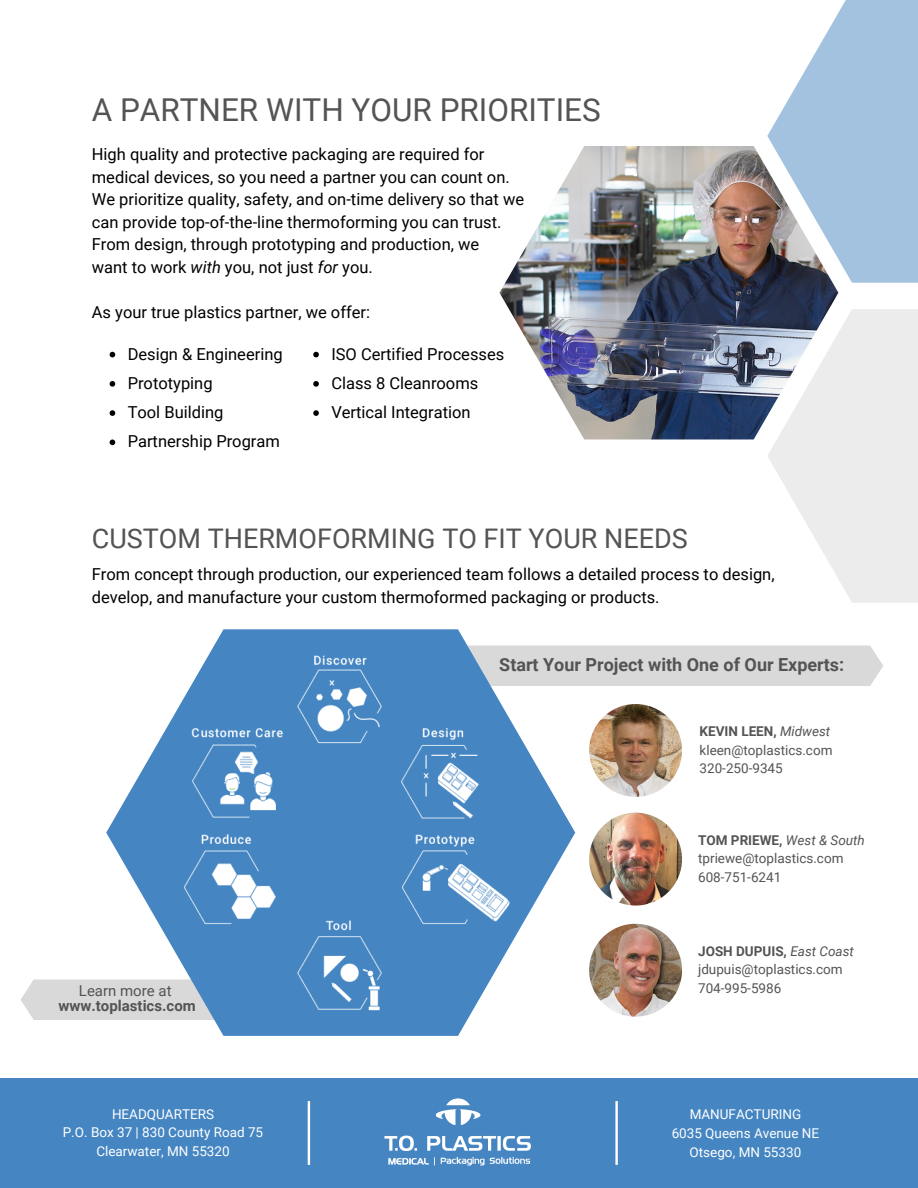
<style>
.page{position:relative;width:918px;height:1188px;background:#fff}
.page>*{position:absolute;margin:0;border:0;box-sizing:border-box;transform-origin:0 0}
.t1{font:31.5px "Roboto";color:#545454}
.t2{font:27px "Roboto";color:#545454}
.t3{font:700 18px "Roboto";color:#545454}
.t4{font:16.5px/22.5px "Roboto";color:#000}
.t5{font:700 15px "Roboto";color:#545454}
.t6{font:15px "Roboto";color:#545454}
.t7{font:13.5px/18.6px "Roboto";color:#545454}
.t8{font:13.5px/18.6px "Roboto";color:#fff;text-align:center}
.s1{font-style:italic}
.s2{font-weight:700}
</style>
<div class="page">
<img style="left:500px;top:146px;width:338px;height:293px">
<svg style="left:767px;top:309px;width:151px;height:294px;fill:#ececec"></svg>
<svg style="left:767px;top:0;width:151px;height:283px"></svg>
<svg style="left:21px;top:979px;width:85px;height:41px;background:#dcdcdc"></svg>
<div style="left:575px;top:646px;width:308px;height:40px;background:#d9d9d9"></div>
<div style="left:0;top:1078px;width:918px;height:110px;background:#4485c2"></div>
<img style="left:384px;top:1098px;width:147px;height:68px">
<svg style="left:615px;top:1101px;width:3px;height:64px"></svg>
<svg style="left:308px;top:1101px;width:2px;height:64px"></svg>
<svg style="left:110px;top:352px;width:5px;height:5px"></svg>
<svg style="left:110px;top:381px;width:5px;height:6px"></svg>
<svg style="left:110px;top:410px;width:5px;height:6px"></svg>
<svg style="left:110px;top:440px;width:5px;height:5px"></svg>
<svg style="left:313px;top:352px;width:6px;height:5px"></svg>
<svg style="left:313px;top:381px;width:6px;height:6px"></svg>
<svg style="left:313px;top:410px;width:6px;height:6px"></svg>
<svg style="left:106px;top:629px;width:469px;height:407px"></svg>
<img style="left:163px;top:643px;width:367px;height:384px">
<div style="left:285px;top:808px;width:113px;height:98px;background:#4485c2"></div>
<img style="left:589px;top:704px;width:93px;height:93px;border-radius:50%">
<img style="left:589px;top:813px;width:93px;height:93px;border-radius:50%">
<img style="left:589px;top:924px;width:93px;height:93px;border-radius:50%">
<h1 class="t1" style="left:92px;top:92px;width:511px">A PARTNER WITH YOUR PRIORITIES</h1>
<p class="t4" style="left:92px;top:143px;width:434px">High quality and protective packaging are required for medical devices, so you need a partner you can count on.<br>We prioritize quality, safety, and on-time delivery so that we can provide top-of-the-line thermoforming you can trust.<br>From design, through prototyping and production, we<br>want to work <span class="s1">with</span> you, not just <span class="s1">for</span> you.</p>
<p class="t4" style="left:92px;top:301px;width:280px">As your true plastics partner, we offer:</p>
<p class="t4" style="left:128px;top:339px;width:157px;line-height:29.2px">Design &amp; Engineering<br>Prototyping<br>Tool Building<br>Partnership Program</p>
<p class="t4" style="left:331px;top:339px;width:174px;line-height:29.2px">ISO Certified Processes<br>Class 8 Cleanrooms<br>Vertical Integration</p>
<h2 class="t2" style="left:92px;top:523px;width:597px">CUSTOM THERMOFORMING TO FIT YOUR NEEDS</h2>
<p class="t4" style="left:92px;top:563px;width:684px">From concept through production, our experienced team follows a detailed process to design, develop, and manufacture your custom thermoformed packaging or products.</p>
<p class="t3" style="left:499px;top:655px;width:346px">Start Your Project with One of Our Experts:</p>
<p class="t7" style="left:700px;top:722px;width:134px"><span class="s2">KEVIN LEEN,</span> <span class="s1">Midwest </span>kleen@toplastics.com<br>320-250-9345</p>
<p class="t6" style="left:79px;top:982px;width:94px">Learn more at</p>
<p class="t5" style="left:58px;top:997px;width:139px">www.toplastics.com</p>
<p class="t7" style="left:698px;top:831px;width:168px"><span class="s2">TOM PRIEWE,</span> <span class="s1">West &amp; South </span>tpriewe@toplastics.com<br>608-751-6241</p>
<p class="t7" style="left:698px;top:942px;width:157px"><span class="s2">JOSH DUPUIS,</span> <span class="s1">East Coast </span>jdupuis@toplastics.com<br>704-995-5986</p>
<p class="t8" style="left:63px;top:1105px;width:202px">HEADQUARTERS<br>P.O. Box 37 | 830 County Road 75<br>Clearwater, MN 55320</p>
<p class="t8" style="left:672px;top:1106px;width:149px">MANUFACTURING<br>6035 Queens Avenue NE<br>Otsego, MN 55330</p>
</div>
